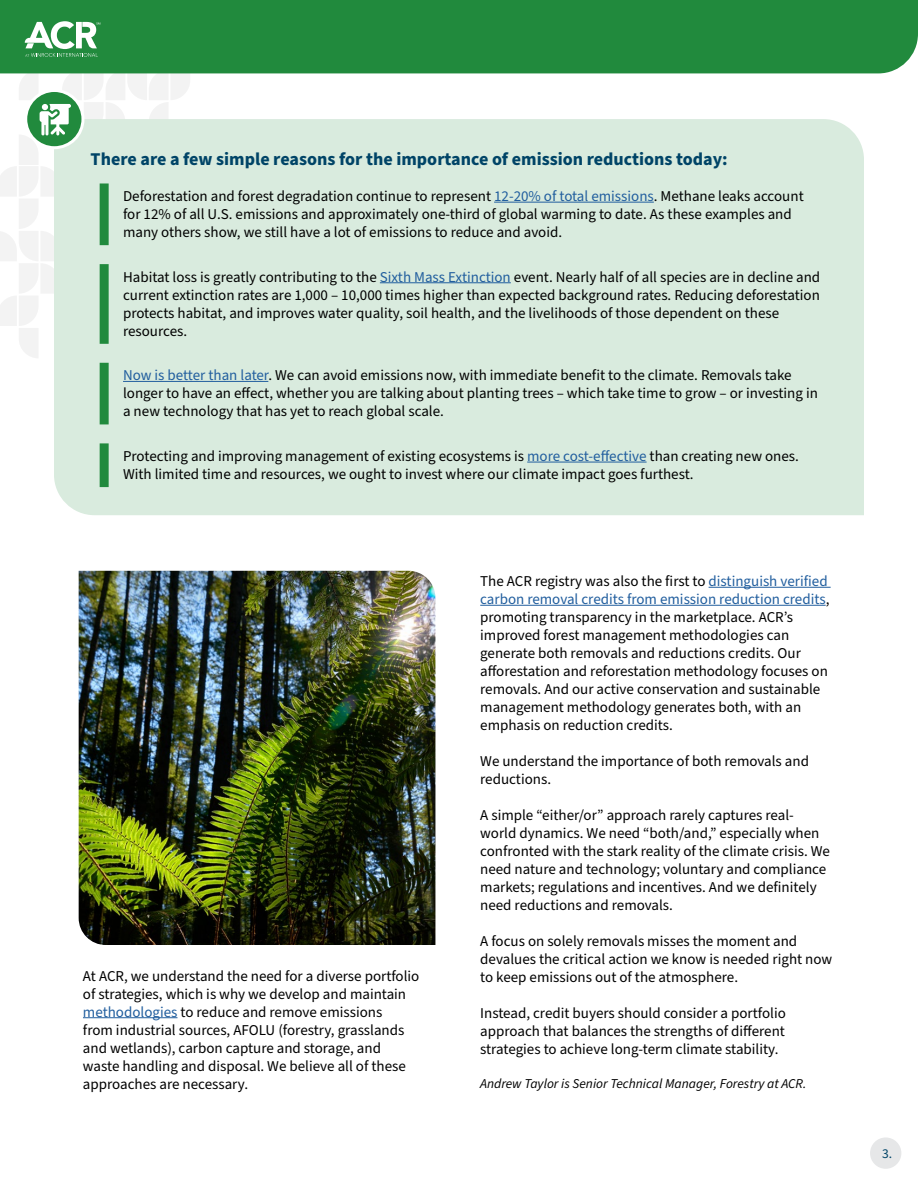
<style>
.page{position:relative;width:918px;height:1188px;background:#fff}
.page>*{position:absolute;margin:0;border:0;box-sizing:border-box;transform-origin:0 0}
.t1{font:700 18px "Source Sans Pro";color:#004467}
.t2{font:15px/18px "Source Sans Pro";color:#000}
.t3{font:italic 13.5px "Source Sans Pro";color:#000}
.t4{font:13.5px "Source Sans Pro";color:#004467}
.s1{color:#215e9e}
</style>
<div class="page">
<div style="left:54px;top:119px;width:810px;height:396px;background:#d9ebde"></div>
<hr style="left:83px;top:1017px;width:94px;height:1px;background:#215e9e">
<hr style="left:709px;top:587px;width:122px;height:1px;background:#215e9e">
<hr style="left:480px;top:605px;width:346px;height:1px;background:#215e9e">
<hr style="left:494px;top:202px;width:160px;height:1px;background:#215e9e">
<hr style="left:380px;top:282px;width:131px;height:1px;background:#215e9e">
<div style="left:100px;top:363px;width:9px;height:61px;background:#218a3d"></div>
<hr style="left:123px;top:381px;width:145px;height:1px;background:#215e9e">
<div style="left:100px;top:443px;width:9px;height:44px;background:#218a3d"></div>
<hr style="left:527px;top:462px;width:120px;height:1px;background:#215e9e">
<svg style="left:0;top:73px;width:190px;height:285px"></svg>
<div style="left:0;top:0;width:918px;height:73px;background:#218a3d"></div>
<svg style="left:25px;top:21px;width:75px;height:36px"></svg>
<img style="left:79px;top:571px;width:356px;height:374px">
<div style="left:870px;top:1137px;width:31px;height:32px;background:#e6e7e8;border-radius:50%"></div>
<p class="t1" style="left:91px;top:147px;width:639px">There are a few simple reasons for the importance of emission reductions today:</p>
<p class="t2" style="left:123px;top:188px;width:682px">Deforestation and forest degradation continue to represent <span class="s1">12-20% of total emissions</span>. Methane leaks account for 12% of all U.S. emissions and approximately one-third of global warming to date. As these examples and many others show, we still have a lot of emissions to reduce and avoid.</p>
<p class="t2" style="left:123px;top:268px;width:699px">Habitat loss is greatly contributing to the <span class="s1">Sixth Mass Extinction</span> event. Nearly half of all species are in decline and current extinction rates are 1,000 – 10,000 times higher than expected background rates. Reducing deforestation protects habitat, and improves water quality, soil health, and the livelihoods of those dependent on these resources.</p>
<p class="t2" style="left:123px;top:367px;width:696px"><span class="s1">Now is better than later</span>. We can avoid emissions now, with immediate benefit to the climate. Removals take longer to have an effect, whether you are talking about planting trees – which take time to grow – or investing in a new technology that has yet to reach global scale.</p>
<p class="t2" style="left:123px;top:447px;width:677px">Protecting and improving management of existing ecosystems is <span class="s1">more cost-effective</span> than creating new ones.<br>With limited time and resources, we ought to invest where our climate impact goes furthest.</p>
<p class="t2" style="left:83px;top:967px;width:338px">At ACR, we understand the need for a diverse portfolio of strategies, which is why we develop and maintain <span class="s1">methodologies</span> to reduce and remove emissions<br>from industrial sources, AFOLU (forestry, grasslands and wetlands), carbon capture and storage, and waste handling and disposal. We believe all of these approaches are necessary.</p>
<p class="t2" style="left:480px;top:573px;width:351px">The ACR registry was also the first to <span class="s1">distinguish verified carbon removal credits from emission reduction credits</span>, promoting transparency in the marketplace. ACR’s improved forest management methodologies can generate both removals and reductions credits. Our afforestation and reforestation methodology focuses on removals. And our active conservation and sustainable management methodology generates both, with an emphasis on reduction credits.</p>
<p class="t2" style="left:480px;top:753px;width:330px">We understand the importance of both removals and reductions.</p>
<p class="t2" style="left:480px;top:807px;width:351px">A simple “either/or” approach rarely captures real&shy;world dynamics. We need “both/and,” especially when confronted with the stark reality of the climate crisis. We need nature and technology; voluntary and compliance markets; regulations and incentives. And we definitely need reductions and removals.</p>
<p class="t2" style="left:480px;top:933px;width:354px">A focus on solely removals misses the moment and devalues the critical action we know is needed right now to keep emissions out of the atmosphere.</p>
<p class="t2" style="left:480px;top:1005px;width:307px;text-align:justify">Instead, credit buyers should consider a portfolio approach that balances the strengths of different strategies to achieve long-term climate stability.</p>
<p class="t3" style="left:480px;top:1075px;width:328px">Andrew Taylor is Senior Technical Manager, Forestry at ACR.</p>
<p class="t4" style="left:882px;top:1144px;width:12px">3.</p>
</div>
